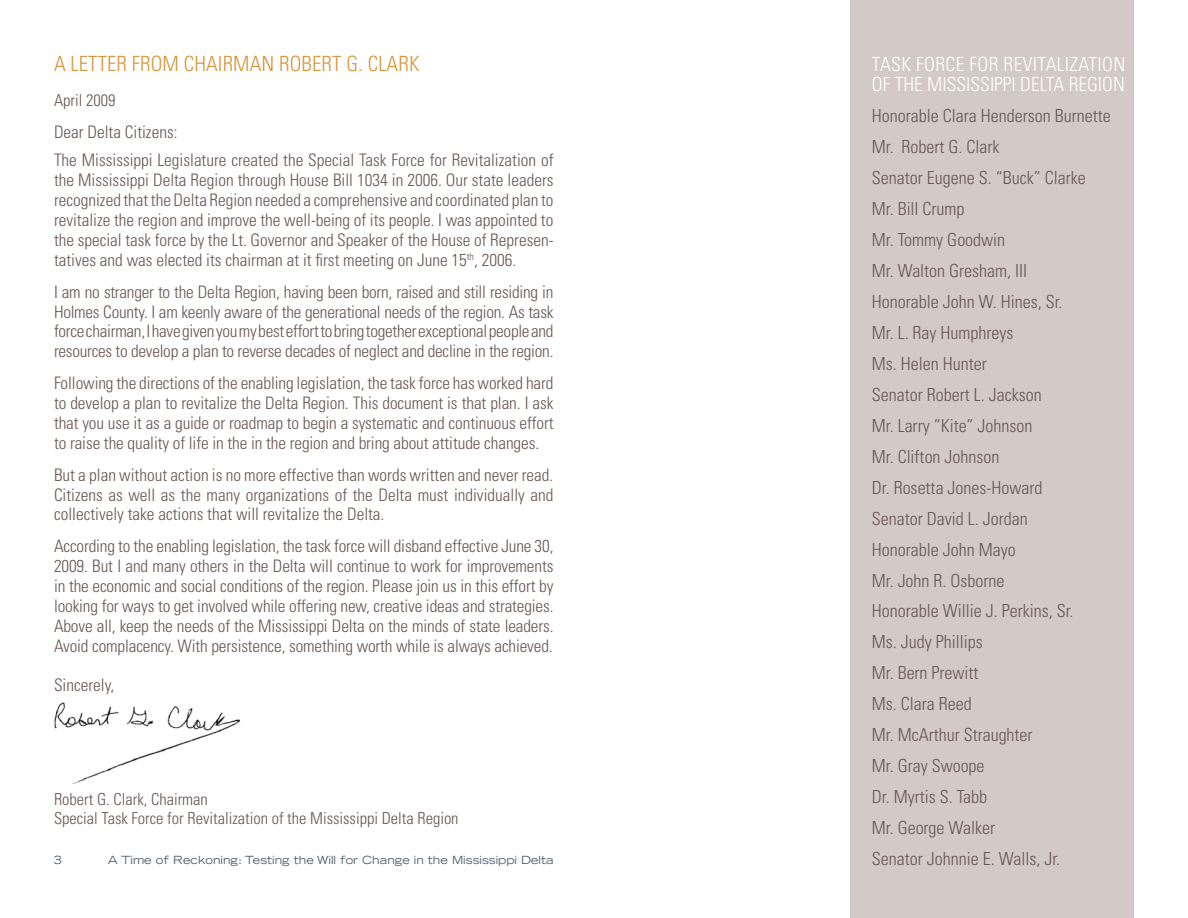
<style>
.page{position:relative;width:1188px;height:918px;background:#fff}
.page>*{position:absolute;margin:0;border:0;box-sizing:border-box;transform-origin:0 0}
.t1{font:300 condensed 21px "Univers";letter-spacing:.005em;color:#d7953b}
.t2{font:300 condensed 19.5px "Univers";color:#fff}
.t3{font:300 condensed 18px/31px "Univers";color:#685652}
.t4{font:300 condensed 17.25px/19.8px "Univers";color:#685652;text-align:justify}
.t5{font:300 condensed 16.5px/19.5px "Univers";color:#685652}
.t6{font:expanded 11.25px "Trade Gothic LH";color:#4e626e}
</style>
<div class="page">
<div style="left:850px;top:0;width:284px;height:918px;background:#d3cac8"></div>
<img style="left:54px;top:702px;width:186px;height:81px">
<p class="t1" style="left:54px;top:51px;width:90px">A letter from</p>
<p class="t1" style="left:184px;top:51px;width:23px">Chairma</p>
<p class="t1" style="left:262px;top:51px;width:128px">n Robert G. Clark</p>
<p class="t5" style="left:54px;top:91px;width:63px">April 2009</p>
<p class="t4" style="left:54px;top:117px;width:501px;line-height:29px">Dear Delta Citizens:<br>The Mississippi Legislature created the Special Task Force for Revitalization of</p>
<p class="t4" style="left:54px;top:170px;width:501px">the Mississippi Delta Region through House Bill 1034 in 2006. Our state leaders recognized that the Delta Region needed a comprehensive and coordinated plan to revitalize the region and improve the well-being of its people. I was appointed to the special task force by the Lt. Governor and Speaker of the House of Represen&shy;tatives and was elected its chairman at it first meeting on June 15<sup>th</sup>, 2006.</p>
<p class="t4" style="left:54px;top:282px;width:501px">I am no stranger to the Delta Region, having been born, raised and still residing in Holmes County. I am keenly aware of the generational needs of the region. As task force chairman, I have given you my best effort to bring together exceptional people and resources to develop a plan to reverse decades of neglect and decline in the region.</p>
<p class="t4" style="left:54px;top:373px;width:501px">Following the directions of the enabling legislation, the task force has worked hard to develop a plan to revitalize the Delta Region. This document is that plan. I ask that you use it as a guide or roadmap to begin a systematic and continuous effort to raise the quality of life in the in the region and bring about attitude changes.</p>
<p class="t4" style="left:54px;top:465px;width:501px">But a plan without action is no more effective than words written and never read.<br>Citizens as well as the many organizations of the Delta must individually and collectively take actions that will revitalize the Delta.</p>
<p class="t4" style="left:54px;top:536px;width:501px">According to the enabling legislation, the task force will disband effective June 30, 2009. But I and many others in the Delta will continue to work for improvements in the economic and social conditions of the region. Please join us in this effort by looking for ways to get involved while offering new, creative ideas and strategies.<br>Above all, keep the needs of the Mississippi Delta on the minds of state leaders.<br>Avoid complacency. With persistence, something worth while is always achieved.</p>
<p class="t4" style="left:54px;top:675px;width:62px">Sincerely,</p>
<p class="t5" style="left:54px;top:789px;width:406px">Robert G. Clark, Chairman<br>Special Task Force for Revitalization of the Mississippi Delta Region</p>
<p class="t6" style="left:54px;top:852px;width:10px">3</p>
<p class="t6" style="left:108px;top:852px;width:447px">A Time of Reckoning: Testing the Will for Change in the Mississippi Delta</p>
<p class="t2" style="left:872px;top:53px;width:20px">Task</p>
<p class="t2" style="left:916px;top:53px;width:64px">Force for</p>
<p class="t2" style="left:1004px;top:53px;width:28px">Revitali</p>
<p class="t2" style="left:1070px;top:53px;width:19px">zatio</p>
<p class="t2" style="left:1114px;top:53px;width:13px">n</p>
<p class="t2" style="left:872px;top:72px;width:79px">of the Mississippi</p>
<p class="t2" style="left:1020px;top:72px;width:106px">Delta Region</p>
<p class="t3" style="left:872px;top:100px;width:240px">Honorable Clara Henderson Burnette<br>Mr. Robert G. Clark<br>Senator Eugene S. “Buck” Clarke<br>Mr. Bill Crump<br>Mr. Tommy Goodwin<br>Mr. Walton Gresham, III<br>Honorable John W. Hines, Sr.<br>Mr. L. Ray Humphreys<br>Ms. Helen Hunter<br>Senator Robert L. Jackson<br>Mr. Larry “Kite” Johnson<br>Mr. Clifton Johnson<br>Dr. Rosetta Jones-Howard<br>Senator David L. Jordan<br>Honorable John Mayo<br>Mr. John R. Osborne<br>Honorable Willie J. Perkins, Sr.<br>Ms. Judy Phillips<br>Mr. Bern Prewitt<br>Ms. Clara Reed<br>Mr. McArthur Straughter<br>Mr. Gray Swoope<br>Dr. Myrtis S. Tabb<br>Mr. George Walker<br>Senator Johnnie E. Walls, Jr.</p>
</div>
